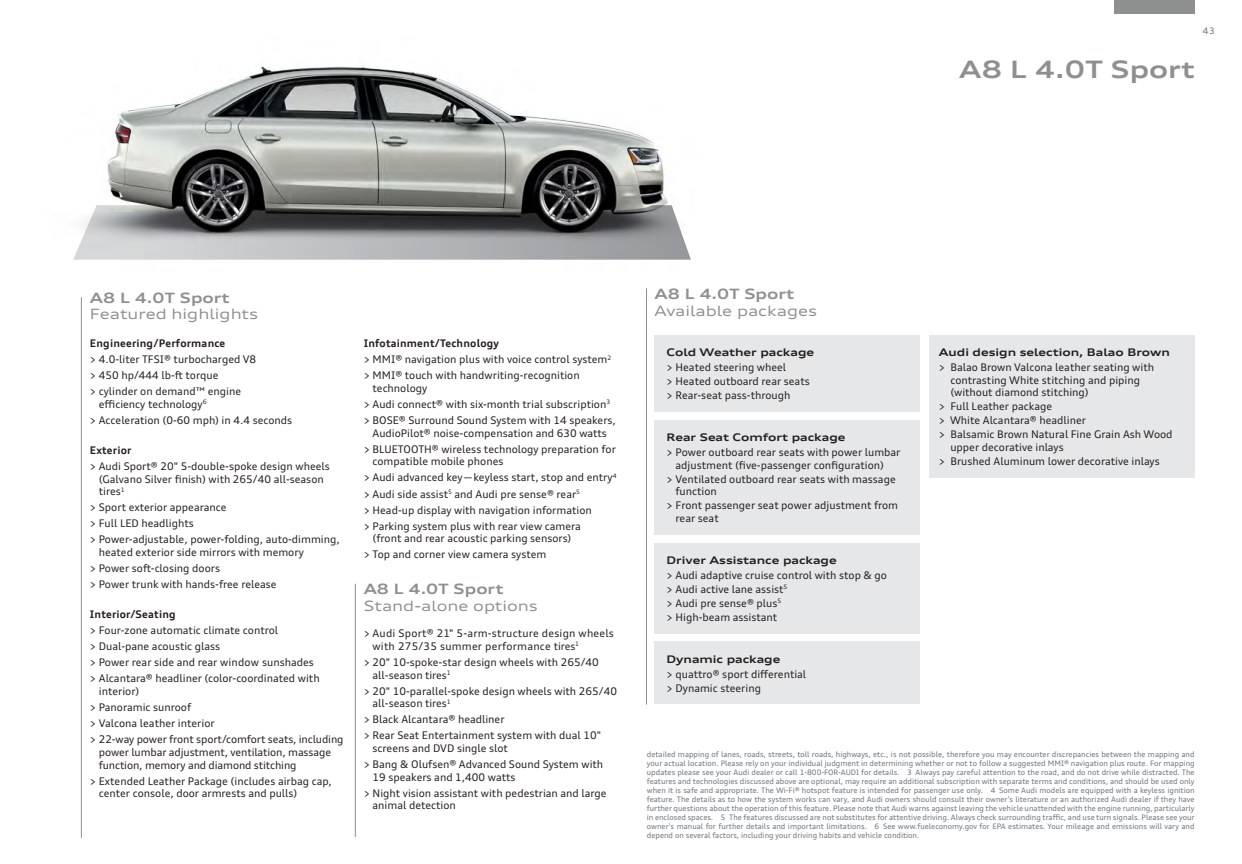
<style>
.page{position:relative;width:1242px;height:864px;background:#fff}
.page>*{position:absolute;margin:0;border:0;box-sizing:border-box;transform-origin:0 0}
.t1{font:700 expanded 24px "Audi Type";color:#8e9090}
.t2{font:expanded 14.25px "Audi Type";color:#8e9090}
.t3{font:700 expanded 14.25px "Audi Type";color:#8e9090}
.t4{font:10.5px/16px "Audi Type";color:#231f20}
.t5{font:700 expanded 10.5px "Audi Type";color:#231f20}
.t6{font:10.5px/12.6px "Audi Type";letter-spacing:.02em;color:#231f20}
.t7{font:700 10.5px "Audi Type";letter-spacing:.02em;color:#231f20}
.t8{font:9px "Audi Type";color:#6a737b}
.t9{font:7.5px/9px "Audi Type";color:#6a737b;text-align:justify}
.s1{font-weight:700}
</style>
<div class="page">
<img style="left:73px;top:63px;width:618px;height:197px">
<img style="left:108px;top:67px;width:555px;height:164px">
<div style="left:1114px;top:0;width:81px;height:14px;background:#8e9090"></div>
<div style="left:654px;top:420px;width:266px;height:114px;background:#e6e7e8"></div>
<div style="left:654px;top:336px;width:266px;height:76px;background:#e6e7e8"></div>
<div style="left:654px;top:543px;width:266px;height:90px;background:#e6e7e8"></div>
<div style="left:929px;top:336px;width:266px;height:142px;background:#e6e7e8"></div>
<div style="left:654px;top:642px;width:266px;height:62px;background:#e6e7e8"></div>
<hr style="left:646px;top:288px;width:1px;height:417px;background:#8e9090">
<hr style="left:355px;top:584px;width:1px;height:253px;background:#8e9090">
<hr style="left:81px;top:297px;width:1px;height:541px;background:#8e9090">
<p class="t8" style="left:1203px;top:25px;width:14px">43</p>
<h1 class="t1" style="left:959px;top:55px;width:237px">A8 L 4.0T Sport</h1>
<h2 class="t3" style="left:90px;top:289px;width:141px">A8 L 4.0T Sport</h2>
<h2 class="t2" style="left:90px;top:305px;width:170px">Featured highlights</h2>
<p class="t7" style="left:90px;top:337px;width:137px">Engineering/Performance</p>
<p class="t4" style="left:90px;top:351px;width:168px">&gt; 4.0-liter TFSI® turbocharged V8 &gt; 450 hp/444 lb-ft torque<br>&gt; cylinder on demand™ engine</p>
<p class="t4" style="left:90px;top:396px;width:204px;text-indent:9px">efficiency technology<sup>6<br></sup>&gt; Acceleration (0-60 mph) in 4.4 seconds</p>
<p class="t7" style="left:90px;top:444px;width:43px">Exterior</p>
<p class="t4" style="left:99px;top:460px;width:232px;line-height:12.6px;text-indent:-9px">&gt; Audi Sport® 20" 5-double-spoke design wheels (Galvano Silver finish) with 265/40 all-season tires<sup>1</sup></p>
<p class="t4" style="left:90px;top:499px;width:251px">&gt; Sport exterior appearance<br>&gt; Full LED headlights<br>&gt; Power-adjustable, power-folding, auto-dimming,</p>
<p class="t4" style="left:90px;top:544px;width:216px;text-indent:9px">heated exterior side mirrors with memory &gt; Power soft-closing doors<br>&gt; Power trunk with hands-free release</p>
<p class="t7" style="left:90px;top:608px;width:87px">Interior/Seating</p>
<p class="t4" style="left:90px;top:622px;width:231px">&gt; Four-zone automatic climate control<br>&gt; Dual-pane acoustic glass<br>&gt; Power rear side and rear window sunshades &gt; Alcantara® headliner (color-coordinated with</p>
<p class="t4" style="left:90px;top:683px;width:255px;text-indent:9px">interior)<br>&gt; Panoramic sunroof<br>&gt; Valcona leather interior<br>&gt; 22-way power front sport/comfort seats, including</p>
<p class="t4" style="left:99px;top:746px;width:234px;line-height:12.6px">power lumbar adjustment, ventilation, massage function, memory and diamond stitching</p>
<p class="t4" style="left:99px;top:775px;width:235px;line-height:12.6px;text-indent:-9px">&gt; Extended Leather Package (includes airbag cap, center console, door armrests and pulls)</p>
<p class="t4" style="left:364px;top:335px;width:249px"><span class="s1">Infotainment/Technology<br></span>&gt; MMI® navigation plus with voice control system<sup>2 </sup>&gt; MMI® touch with handwriting-recognition</p>
<p class="t4" style="left:364px;top:380px;width:254px;text-indent:9px">technology<br>&gt; Audi connect® with six-month trial subscription<sup>3 </sup>&gt; BOSE® Surround Sound System with 14 speakers,</p>
<p class="t4" style="left:364px;top:425px;width:254px;text-align:center">AudioPilot® noise-compensation and 630 watts<br>&gt; BLUETOOTH® wireless technology preparation for</p>
<p class="t4" style="left:364px;top:453px;width:254px;text-indent:9px">compatible mobile phones<br>&gt; Audi advanced key — keyless start, stop and entry<sup>4 </sup>&gt; Audi side assist<sup>5</sup> and Audi pre sense® rear<sup>5<br></sup>&gt; Head-up display with navigation information<br>&gt; Parking system plus with rear view camera</p>
<p class="t4" style="left:364px;top:530px;width:209px;text-indent:9px">(front and rear acoustic parking sensors) &gt; Top and corner view camera system</p>
<h2 class="t3" style="left:364px;top:580px;width:141px">A8 L 4.0T Sport</h2>
<h2 class="t2" style="left:364px;top:597px;width:176px">Stand-alone options</h2>
<p class="t6" style="left:373px;top:627px;width:243px;text-indent:-9px">&gt; Audi Sport® 21" 5-arm-structure design wheels with 275/35 summer performance tires<sup>1</sup></p>
<p class="t4" style="left:373px;top:656px;width:228px;line-height:12.6px;text-indent:-9px">&gt; 20" 10-spoke-star design wheels with 265/40 all-season tires<sup>1</sup></p>
<p class="t4" style="left:373px;top:684px;width:246px;line-height:12.6px;text-indent:-9px">&gt; 20" 10-parallel-spoke design wheels with 265/40 all-season tires<sup>1</sup></p>
<p class="t4" style="left:364px;top:711px;width:239px">&gt; Black Alcantara® headliner<br>&gt; Rear Seat Entertainment system with dual 10"</p>
<p class="t4" style="left:364px;top:740px;width:241px;text-indent:9px">screens and DVD single slot<br>&gt; Bang &amp; Olufsen® Advanced Sound System with</p>
<p class="t4" style="left:364px;top:769px;width:245px;text-indent:9px">19 speakers and 1,400 watts<br>&gt; Night vision assistant with pedestrian and large</p>
<p class="t4" style="left:373px;top:798px;width:85px">animal detection</p>
<h2 class="t3" style="left:654px;top:285px;width:141px">A8 L 4.0T Sport</h2>
<h2 class="t2" style="left:654px;top:302px;width:164px">Available packages</h2>
<p class="t5" style="left:667px;top:345px;width:149px">Cold Weather package</p>
<p class="t4" style="left:667px;top:360px;width:145px;line-height:14px">&gt; Heated steering wheel<br>&gt; Heated outboard rear seats &gt; Rear-seat pass-through</p>
<p class="t5" style="left:667px;top:431px;width:180px">Rear Seat Comfort package</p>
<p class="t4" style="left:676px;top:446px;width:226px;line-height:12.6px;text-indent:-9px">&gt; Power outboard rear seats with power lumbar adjustment (five-passenger configuration)</p>
<p class="t4" style="left:676px;top:472px;width:222px;line-height:12.6px;text-indent:-9px">&gt; Ventilated outboard rear seats with massage function</p>
<p class="t4" style="left:676px;top:499px;width:224px;line-height:12.6px;text-indent:-9px">&gt; Front passenger seat power adjustment from rear seat</p>
<p class="t5" style="left:667px;top:553px;width:172px">Driver Assistance package</p>
<p class="t4" style="left:667px;top:568px;width:222px;line-height:14px">&gt; Audi adaptive cruise control with stop &amp; go &gt; Audi active lane assist<sup>5<br></sup>&gt; Audi pre sense® plus<sup>5<br></sup>&gt; High-beam assistant</p>
<p class="t5" style="left:667px;top:652px;width:115px">Dynamic package</p>
<p class="t4" style="left:667px;top:667px;width:141px;line-height:14px">&gt; quattro® sport differential &gt; Dynamic steering</p>
<p class="t5" style="left:939px;top:345px;width:232px">Audi design selection, Balao Brown</p>
<p class="t4" style="left:950px;top:361px;width:205px;line-height:12.6px;text-indent:-12px">&gt; Balao Brown Valcona leather seating with contrasting White stitching and piping (without diamond stitching)</p>
<p class="t4" style="left:939px;top:399px;width:235px;line-height:14px">&gt; Full Leather package<br>&gt; White Alcantara® headliner<br>&gt; Balsamic Brown Natural Fine Grain Ash Wood</p>
<p class="t4" style="left:939px;top:440px;width:223px;line-height:14px;text-indent:12px">upper decorative inlays<br>&gt; Brushed Aluminum lower decorative inlays</p>
<p class="t9" style="left:647px;top:750px;width:549px">detailed mapping of lanes, roads, streets, toll roads, highways, etc., is not possible, therefore you may encounter discrepancies between the mapping and your actual location. Please rely on your individual judgment in determining whether or not to follow a suggested MMI® navigation plus route. For mapping updates please see your Audi dealer or call 1-800-FOR-AUDI for details. 3 Always pay careful attention to the road, and do not drive while distracted. The features and technologies discussed above are optional, may require an additional subscription with separate terms and conditions, and should be used only when it is safe and appropriate. The Wi-Fi® hotspot feature is intended for passenger use only. 4 Some Audi models are equipped with a keyless ignition feature. The details as to how the system works can vary, and Audi owners should consult their owner’s literature or an authorized Audi dealer if they have further questions about the operation of this feature. Please note that Audi warns against leaving the vehicle unattended with the engine running, particularly in enclosed spaces. 5 The features discussed are not substitutes for attentive driving. Always check surrounding traffic, and use turn signals. Please see your owner’s manual for further details and important limitations. 6 See www.fueleconomy.gov for EPA estimates. Your mileage and emissions will vary and depend on several factors, including your driving habits and vehicle condition.</p>
</div>
